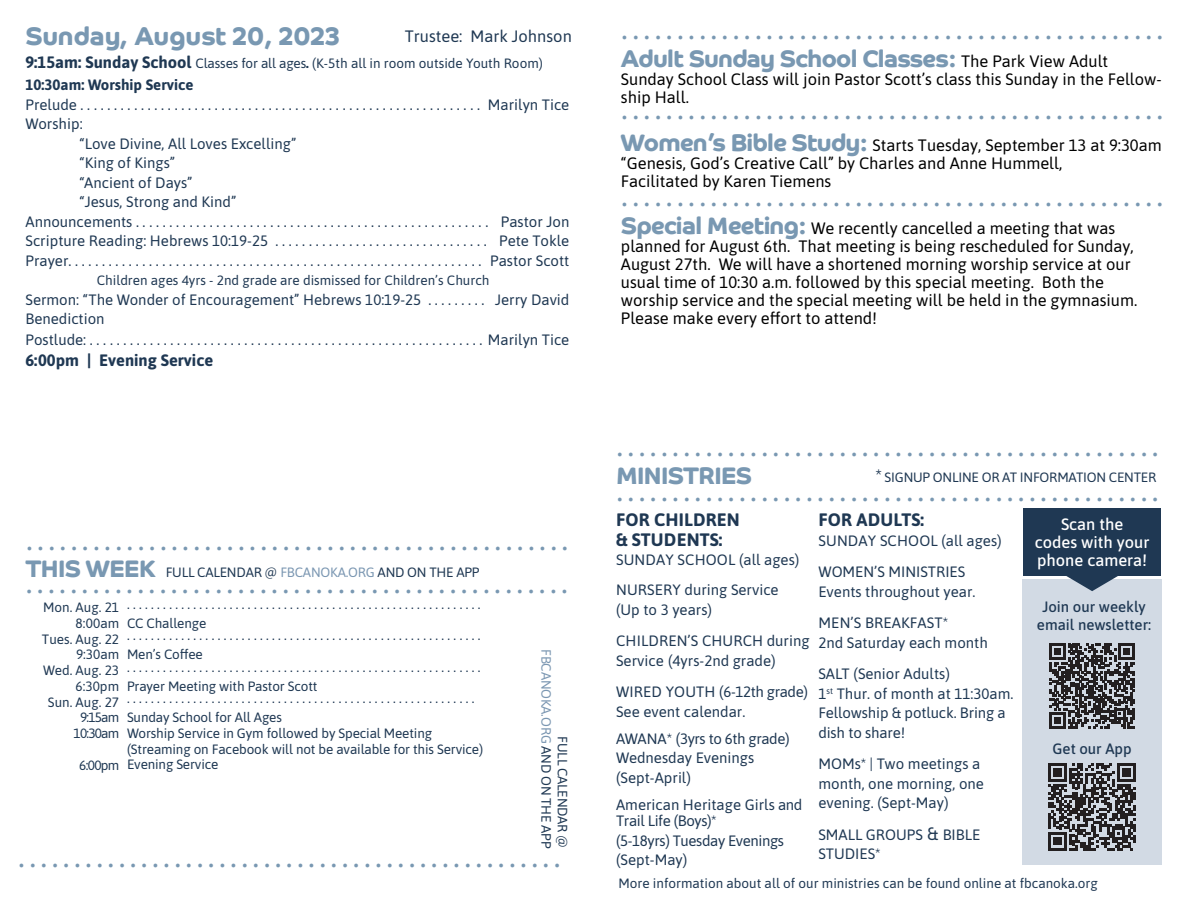
<style>
.page{position:relative;width:1188px;height:918px;background:#fff}
.page>*{position:absolute;margin:0;border:0;box-sizing:border-box;transform-origin:0 0}
.t1{font:33px "Minion Pro";color:#7998b2}
.t2{font:700 25.5px "Co Headline";color:#7998b2}
.t3{font:700 24px "Co Headline";letter-spacing:-.025em;color:#7998b2}
.t4{font:700 18px "Asap";letter-spacing:.01em;color:#1f3853}
.t5{font:16.5px/18px "Asap";color:#000}
.t6{font:500 16.5px/18px "Asap";color:#fff}
.t7{font:700 16.5px "Asap";color:#1f3853}
.t8{font:16.5px "Asap";color:#1f3853}
.t9{font:15px/19.5px "Asap";color:#1f3853}
.t10{font:15px "Asap";letter-spacing:-.025em;color:#1f3853}
.t11{font:500 15px "Asap";color:#1f3853}
.t12{font:700 15px "Asap";color:#1f3853}
.t13{font:13.5px "Asap";letter-spacing:-.01em;color:#1f3853}
.t14{font:13.5px "Asap";letter-spacing:-.015em;color:#7b97b2}
.s1{font-weight:700;font-size:16.5px}
.s2{font-weight:700}
.s3{font-family:"Co Headline";font-weight:700;font-size:24px;color:#7998b2}
.s4{color:#7b97b2}
.s5{color:#1f3853}
.s6{font-family:"Asap";font-weight:400;font-size:16.5px;color:#000}
.s7{font-size:18px}
</style>
<div class="page">
<div style="left:1022px;top:579px;width:140px;height:285px;background:#d2dae4"></div>
<svg style="left:1050px;top:644px;width:85px;height:85px"></svg>
<svg style="left:1048px;top:763px;width:88px;height:87px"></svg>
<div style="left:1023px;top:509px;width:138px;height:67px;background:#1f3853"></div>
<svg style="left:1066px;top:576px;width:52px;height:15px"></svg>
<p class="t2" style="left:26px;top:22px;width:316px">Sunday, August 20, 2023</p>
<p class="t8" style="left:405px;top:24px;width:169px">Trustee: Mark Johnson</p>
<p class="t13" style="left:26px;top:54px;width:519px"><span class="s1">9:15am: Sunday School</span> Classes for all ages<span class="s2">.</span> (K-5th all in room outside Youth Room)</p>
<p class="t12" style="left:26px;top:74px;width:170px">10:30am: Worship Service</p>
<p class="t9" style="left:26px;top:94px;width:456px">Prelude ............................................................</p>
<p class="t9" style="left:26px;top:113px;width:59px">Worship:</p>
<p class="t9" style="left:80px;top:133px;width:218px">“Love Divine, All Loves Excelling”</p>
<p class="t9" style="left:80px;top:152px;width:97px">“King of Kings”</p>
<p class="t9" style="left:80px;top:172px;width:115px">“Ancient of Days”</p>
<p class="t9" style="left:80px;top:191px;width:158px">“Jesus, Strong and Kind”</p>
<p class="t9" style="left:26px;top:211px;width:464px">Announcements . ....................................................</p>
<p class="t9" style="left:26px;top:230px;width:463px">Scripture Reading: Hebrews 10:19-25 ................................</p>
<p class="t9" style="left:26px;top:250px;width:457px">Prayer..............................................................</p>
<p class="t13" style="left:97px;top:271px;width:394px">Children ages 4yrs - 2nd grade are dismissed for Children’s Church</p>
<p class="t9" style="left:26px;top:289px;width:461px">Sermon: “The Wonder of Encouragement” Hebrews 10:19-25 . . . . . . . . .</p>
<p class="t9" style="left:26px;top:308px;width:81px">Benediction</p>
<p class="t9" style="left:26px;top:329px;width:545px">Postlude: ...........................................................Marilyn Tice</p>
<p class="t7" style="left:26px;top:349px;width:189px">6:00pm | Evening Service</p>
<p class="t9" style="left:488px;top:94px;width:83px">Marilyn Tice</p>
<p class="t9" style="left:501px;top:211px;width:70px">Pastor Jon</p>
<p class="t9" style="left:499px;top:230px;width:72px">Pete Tokle</p>
<p class="t9" style="left:490px;top:250px;width:81px">Pastor Scott</p>
<p class="t9" style="left:495px;top:289px;width:76px">Jerry David</p>
<p class="t1" style="left:26px;top:517px;width:544px">.................................................</p>
<p class="t13" style="left:26px;top:563px;width:456px"><span class="s3">THIS WEEK</span> FULL CALENDAR @ <span class="s4">FBCANOKA.ORG</span> AND ON THE APP</p>
<p class="t1" style="left:26px;top:560px;width:544px">.................................................</p>
<p class="t13" style="left:43px;top:598px;width:78px">Mon. Aug. 21</p>
<p class="t13" style="left:76px;top:614px;width:45px">8:00am</p>
<p class="t13" style="left:42px;top:629px;width:79px">Tues. Aug. 22</p>
<p class="t13" style="left:76px;top:645px;width:45px">9:30am</p>
<p class="t13" style="left:43px;top:661px;width:77px">Wed. Aug. 23</p>
<p class="t13" style="left:76px;top:677px;width:45px">6:30pm</p>
<p class="t13" style="left:48px;top:692px;width:73px">Sun. Aug. 27</p>
<p class="t13" style="left:80px;top:708px;width:41px">9:15am</p>
<p class="t13" style="left:74px;top:724px;width:47px">10:30am</p>
<p class="t13" style="left:79px;top:755px;width:41px">6:00pm</p>
<p class="t13" style="left:127px;top:595px;width:355px">...........................................................</p>
<p class="t13" style="left:127px;top:614px;width:81px">CC Challenge</p>
<p class="t13" style="left:127px;top:626px;width:355px">...........................................................</p>
<p class="t13" style="left:127px;top:645px;width:77px">Men’s Coffee</p>
<p class="t13" style="left:127px;top:658px;width:355px">...........................................................</p>
<p class="t13" style="left:127px;top:677px;width:192px">Prayer Meeting with Pastor Scott</p>
<p class="t13" style="left:127px;top:689px;width:349px">..........................................................</p>
<p class="t13" style="left:127px;top:708px;width:156px">Sunday School for All Ages</p>
<p class="t13" style="left:127px;top:724px;width:307px">Worship Service in Gym followed by Special Meeting</p>
<p class="t13" style="left:127px;top:740px;width:358px">(Streaming on Facebook will not be available for this Service)</p>
<p class="t13" style="left:127px;top:755px;width:93px">Evening Service</p>
<p class="t14" style="left:556px;top:649px;width:201px;rotate:90deg">FBCANOKA.ORG <span class="s5">AND ON THE APP</span></p>
<p class="t13" style="left:572px;top:736px;width:114px;rotate:90deg">FULL CALENDAR @</p>
<p class="t1" style="left:18px;top:834px;width:544px">.................................................</p>
<p class="t1" style="left:621px;top:6px;width:544px">.................................................</p>
<p class="t3" style="left:621px;top:45px;width:489px">Adult Sunday School Classes: <span class="s6">The Park View Adult</span></p>
<p class="t5" style="left:621px;top:69px;width:542px">Sunday School Class will join Pastor Scott’s class this Sunday in the Fellow&shy;ship Hall.</p>
<p class="t1" style="left:621px;top:87px;width:544px">.................................................</p>
<p class="t5" style="left:621px;top:136px;width:542px"><span class="s3">Women’s Bible Study:</span> Starts Tuesday, September 13 at 9:30am</p>
<p class="t5" style="left:621px;top:154px;width:443px">“Genesis, God’s Creative Call” by Charles and Anne Hummell,</p>
<p class="t5" style="left:621px;top:172px;width:212px">Facilitated by Karen Tiemens</p>
<p class="t1" style="left:621px;top:173px;width:544px">.................................................</p>
<p class="t5" style="left:621px;top:219px;width:514px"><span class="s3">Special Meeting:</span> We recently cancelled a meeting that was planned for August 6th. That meeting is being rescheduled for Sunday,</p>
<p class="t5" style="left:621px;top:255px;width:511px">August 27th. We will have a shortened morning worship service at our usual time of 10:30 a.m. followed by this special meeting. Both the</p>
<p class="t5" style="left:621px;top:291px;width:518px">worship service and the special meeting will be held in the gymnasium.<br>Please make every effort to attend!</p>
<p class="t1" style="left:616px;top:423px;width:544px">.................................................</p>
<p class="t3" style="left:616px;top:461px;width:138px">MINISTRIES</p>
<p class="t1" style="left:616px;top:468px;width:544px">.................................................</p>
<p class="t4" style="left:819px;top:507px;width:107px">FOR ADULTS:</p>
<p class="t9" style="left:819px;top:530px;width:185px">SUNDAY SCHOOL (all ages)</p>
<p class="t9" style="left:818px;top:562px;width:148px">WOMEN’S MINISTRIES</p>
<p class="t9" style="left:818px;top:581px;width:159px">Events throughout year.</p>
<p class="t9" style="left:819px;top:613px;width:131px">MEN’S BREAKFAST*</p>
<p class="t9" style="left:818px;top:632px;width:171px">2nd Saturday each month</p>
<p class="t9" style="left:818px;top:664px;width:133px">SALT (Senior Adults)</p>
<p class="t9" style="left:818px;top:683px;width:197px">1<sup>st</sup> Thur. of month at 11:30am.</p>
<p class="t9" style="left:818px;top:703px;width:189px">Fellowship &amp; potluck. Bring a dish to share!</p>
<p class="t9" style="left:818px;top:754px;width:167px">MOMs* | Two meetings a month, one morning, one evening. (Sept-May)</p>
<p class="t9" style="left:818px;top:824px;width:163px">SMALL GROUPS <span class="s7">&amp;</span> BIBLE<br>STUDIES*</p>
<p class="t13" style="left:875px;top:468px;width:282px"><span class="s7">*</span> SIGNUP ONLINE OR AT INFORMATION CENTER</p>
<p class="t4" style="left:616px;top:507px;width:125px">FOR CHILDREN</p>
<p class="t4" style="left:616px;top:527px;width:108px">&amp; STUDENTS:</p>
<p class="t9" style="left:616px;top:550px;width:185px">SUNDAY SCHOOL (all ages)</p>
<p class="t9" style="left:616px;top:580px;width:164px">NURSERY during Service</p>
<p class="t9" style="left:616px;top:599px;width:97px">(Up to 3 years)</p>
<p class="t9" style="left:616px;top:631px;width:195px">CHILDREN’S CHURCH during<br>Service (4yrs-2nd grade)</p>
<p class="t9" style="left:616px;top:682px;width:193px">WIRED YOUTH (6-12th grade)</p>
<p class="t9" style="left:616px;top:701px;width:131px">See event calendar.</p>
<p class="t10" style="left:616px;top:728px;width:175px">AWANA* (3yrs to 6th grade)</p>
<p class="t9" style="left:616px;top:748px;width:140px">Wednesday Evenings</p>
<p class="t9" style="left:616px;top:767px;width:76px">(Sept-April)</p>
<p class="t9" style="left:616px;top:794px;width:188px">American Heritage Girls and</p>
<p class="t10" style="left:616px;top:811px;width:102px">Trail Life (Boys)*</p>
<p class="t10" style="left:616px;top:830px;width:169px">(5-18yrs) Tuesday Evenings</p>
<p class="t9" style="left:616px;top:850px;width:73px">(Sept-May)</p>
<p class="t6" style="left:1061px;top:514px;width:64px">Scan the</p>
<p class="t6" style="left:1035px;top:532px;width:116px">codes with your phone camera!</p>
<p class="t11" style="left:1042px;top:596px;width:105px">Join our weekly</p>
<p class="t11" style="left:1037px;top:614px;width:116px">email newsletter:</p>
<p class="t11" style="left:1053px;top:738px;width:81px">Get our App</p>
<p class="t13" style="left:618px;top:874px;width:481px">More information about all of our ministries can be found online at fbcanoka.org</p>
</div>
